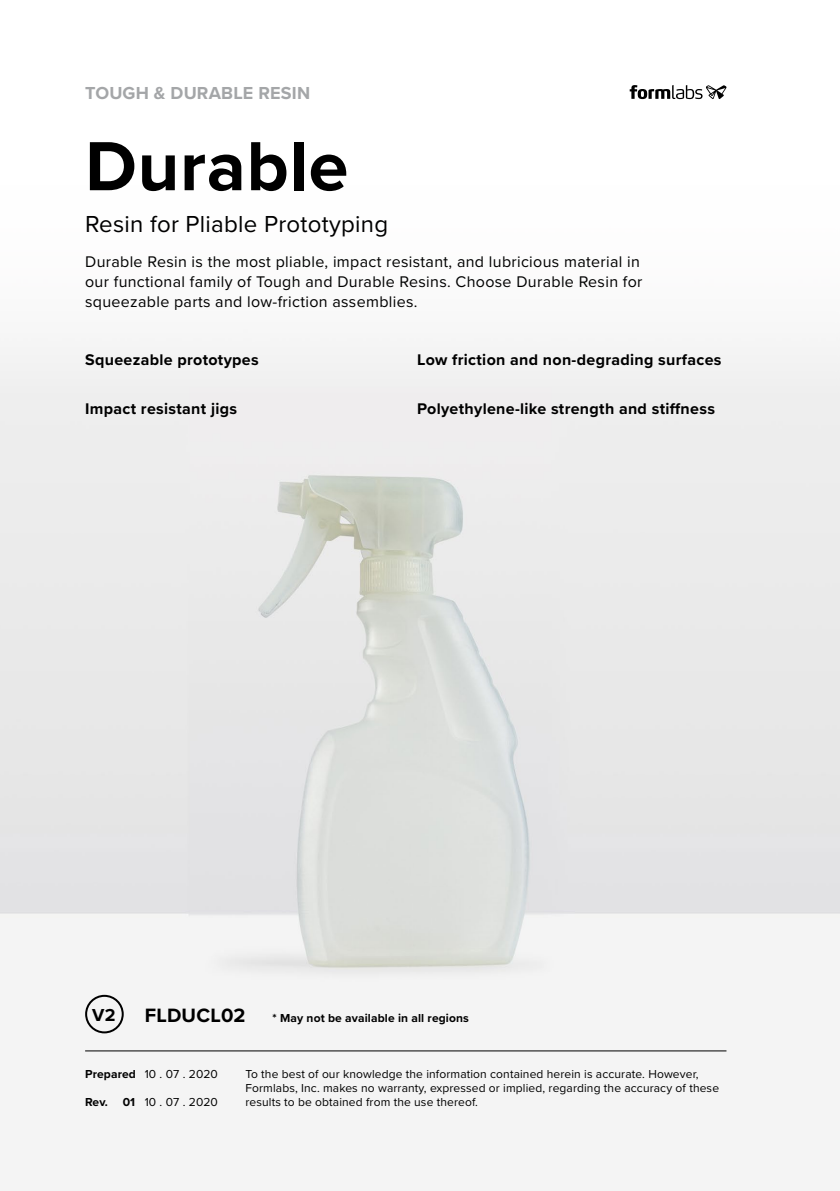
<style>
.page{position:relative;width:840px;height:1191px;background:#fff}
.page>*{position:absolute;margin:0;border:0;box-sizing:border-box;transform-origin:0 0}
.t1{font:700 72px "Proxima Nova";letter-spacing:.01em;color:#000}
.t2{font:24px "Proxima Nova";letter-spacing:.01em;color:#000}
.t3{font:700 20px "Proxima Nova";letter-spacing:.01em;color:#000}
.t4{font:700 18px "Proxima Nova";letter-spacing:.01em;color:#a4a6a8}
.t5{font:700 18px "Proxima Nova";color:#000}
.t6{font:16px/20px "Proxima Nova";letter-spacing:.02em;color:#000}
.t7{font:700 16px "Proxima Nova";letter-spacing:.02em;color:#000}
.t8{font:12px/14px "Proxima Nova";letter-spacing:.01em;color:#000}
.t9{font:700 12px "Proxima Nova";letter-spacing:.01em;color:#000}
.s1{font-weight:700}
</style>
<div class="page">
<img style="left:0;top:346px;width:839px;height:845px">
<hr style="left:85px;top:1050px;width:641px;height:1px;background:#000">
<div style="left:85px;top:994px;width:39px;height:39px;border:2px solid #000;border-radius:50%"></div>
<svg style="left:629px;top:85px;width:97px;height:14px"></svg>
<h3 class="t4" style="left:85px;top:80px;width:226px">TOUGH &amp; DURABLE RESIN</h3>
<h1 class="t1" style="left:85px;top:112px;width:264px">Durable</h1>
<h2 class="t2" style="left:85px;top:206px;width:304px">Resin for Pliable Prototyping</h2>
<h3 class="t6" style="left:85px;top:251px;width:558px">Durable Resin is the most pliable, impact resistant, and lubricious material in our functional family of Tough and Durable Resins. Choose Durable Resin for squeezable parts and low-friction assemblies.</h3>
<h3 class="t7" style="left:85px;top:348px;width:175px">Squeezable prototypes</h3>
<h3 class="t7" style="left:417px;top:348px;width:306px">Low friction and non-degrading surfaces</h3>
<h3 class="t7" style="left:85px;top:396px;width:153px">Impact resistant jigs</h3>
<h3 class="t7" style="left:417px;top:396px;width:299px">Polyethylene-like strength and stiffness</h3>
<h3 class="t5" style="left:92px;top:1001px;width:25px">V2</h3>
<h3 class="t3" style="left:145px;top:1000px;width:102px">FLDUCL02</h3>
<p class="t9" style="left:272px;top:1009px;width:198px">* May not be available in all regions</p>
<p class="t8" style="left:85px;top:1066px;width:134px"><span class="s1">Prepared</span> 10 . 07 . 2020</p>
<p class="t8" style="left:245px;top:1066px;width:475px">To the best of our knowledge the information contained herein is accurate. However,<br>Formlabs, Inc. makes no warranty, expressed or implied, regarding the accuracy of these</p>
<p class="t8" style="left:85px;top:1094px;width:134px"><span class="s1">Rev. 01</span> 10 . 07 . 2020</p>
<p class="t8" style="left:245px;top:1094px;width:234px">results to be obtained from the use thereof.</p>
</div>
